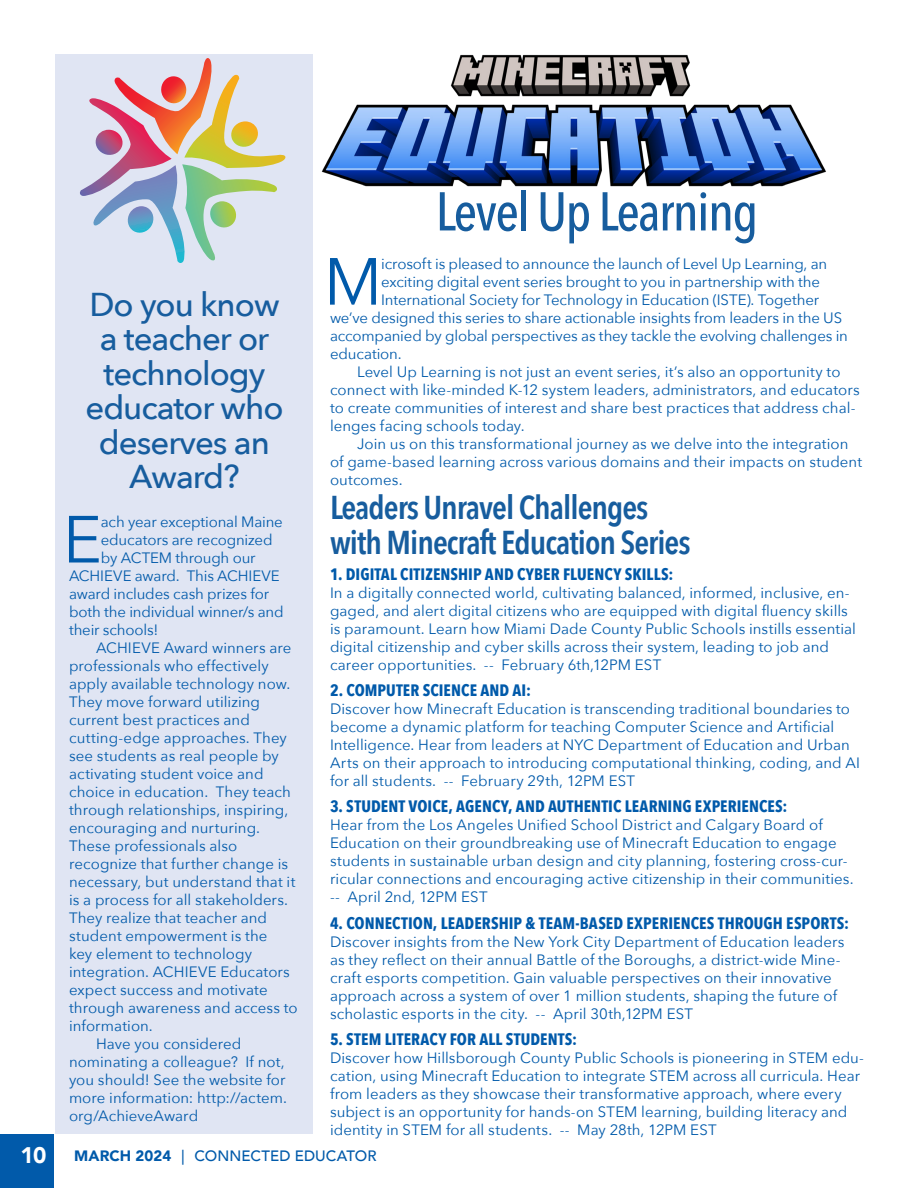
<style>
.page{position:relative;width:918px;height:1188px;background:#fff}
.page>*{position:absolute;margin:0;border:0;box-sizing:border-box;transform-origin:0 0}
.First_Paragraph{font:65.85px "Avenir Next";color:#015aaa}
.Big_ul_c_Header{font:500 54px "Avenir Next Condensed";letter-spacing:-.03em;color:#175d9e}
._2_CondU_LC_Headline{font:500 33px/34.5px "Avenir Next";letter-spacing:-.03em;color:#175d9e;text-align:center}
._2_CondU_LC_Headline-2{font:600 33px/34.5px "Avenir Next Condensed";letter-spacing:-.03em;color:#175d9e}
.AVsubhead{font:700 16.5px "Avenir Next Condensed";letter-spacing:.005em;color:#015aaa}
.NEWbody{font:15px/18px "Avenir Next";letter-spacing:.005em;color:#015aaa}
.First_Paragraph-2{font:15px "Avenir Next";letter-spacing:-.01em;color:#015aaa}
.t1{font:500 15px "Avenir";letter-spacing:.005em;color:#015aaa}
.s1{font-weight:900;font-size:22.5px;color:#fff}
.s2{font-weight:900}
</style>
<div class="page">
<div style="left:0;top:1134px;width:54px;height:54px;background:#015aaa"></div>
<div style="left:56px;top:54px;width:258px;height:1080px;background:#e0e5f3"></div>
<svg style="left:80px;top:58px;width:205px;height:205px"></svg>
<img style="left:313px;top:54px;width:513px;height:173px">
<p class="_2_CondU_LC_Headline" style="left:85px;top:286px;width:200px">Do you know a teacher or technology educator who deserves an<br>Award?</p>
<p class="First_Paragraph" style="left:63px;top:484px;width:40px">E</p>
<p class="First_Paragraph-2" style="left:101px;top:509px;width:184px">ach year exceptional Maine</p>
<p class="First_Paragraph-2" style="left:101px;top:527px;width:173px">educators are recognized</p>
<p class="First_Paragraph-2" style="left:101px;top:545px;width:156px">by ACTEM through our</p>
<p class="First_Paragraph-2" style="left:69px;top:563px;width:212px">ACHIEVE award. This ACHIEVE</p>
<p class="First_Paragraph-2" style="left:69px;top:581px;width:202px">award includes cash prizes for</p>
<p class="First_Paragraph-2" style="left:69px;top:599px;width:216px">both the individual winner/s and</p>
<p class="First_Paragraph-2" style="left:69px;top:617px;width:91px">their schools!</p>
<p class="NEWbody" style="left:69px;top:638px;width:230px;text-indent:27px">ACHIEVE Award winners are professionals who effectively apply available technology now.<br>They move forward utilizing current best practices and cutting-edge approaches. They see students as real people by activating student voice and choice in education. They teach through relationships, inspiring, encouraging and nurturing.<br>These professionals also recognize that further change is necessary, but understand that it is a process for all stakeholders.<br>They realize that teacher and student empowerment is the<br>key element to technology integration. ACHIEVE Educators expect success and motivate through awareness and access to information.</p>
<p class="NEWbody" style="left:69px;top:1034px;width:220px;text-indent:27px">Have you considered nominating a colleague? If not, you should! See the website for more information: http://actem. org/AchieveAward</p>
<p class="Big_ul_c_Header" style="left:436px;top:179px;width:324px">Level Up Learning</p>
<p class="First_Paragraph" style="left:324px;top:226px;width:60px">M</p>
<p class="First_Paragraph-2" style="left:381px;top:251px;width:448px">icrosoft is pleased to announce the launch of Level Up Learning, an</p>
<p class="First_Paragraph-2" style="left:381px;top:269px;width:440px">exciting digital event series brought to you in partnership with the</p>
<p class="First_Paragraph-2" style="left:381px;top:287px;width:439px">International Society for Technology in Education (ISTE). Together</p>
<p class="First_Paragraph-2" style="left:330px;top:305px;width:514px">we’ve designed this series to share actionable insights from leaders in the US</p>
<p class="First_Paragraph-2" style="left:330px;top:323px;width:520px">accompanied by global perspectives as they tackle the evolving challenges in</p>
<p class="First_Paragraph-2" style="left:330px;top:341px;width:73px">education.</p>
<p class="NEWbody" style="left:330px;top:362px;width:531px;text-indent:27px">Level Up Learning is not just an event series, it’s also an opportunity to connect with like-minded K-12 system leaders, administrators, and educators to create communities of interest and share best practices that address chal&shy;lenges facing schools today.</p>
<p class="NEWbody" style="left:330px;top:434px;width:534px;text-indent:27px">Join us on this transformational journey as we delve into the integration of game-based learning across various domains and their impacts on student outcomes.</p>
<p class="_2_CondU_LC_Headline-2" style="left:330px;top:489px;width:362px">Leaders Unravel Challenges with Minecraft Education Series</p>
<p class="AVsubhead" style="left:330px;top:564px;width:345px">1. DIGITAL CITIZENSHIP AND CYBER FLUENCY SKILLS:</p>
<p class="NEWbody" style="left:330px;top:583px;width:527px">In a digitally connected world, cultivating balanced, informed, inclusive, en&shy;gaged, and alert digital citizens who are equipped with digital fluency skills is paramount. Learn how Miami Dade County Public Schools instills essential digital citizenship and cyber skills across their system, leading to job and career opportunities. -- February 6th,12PM EST</p>
<p class="AVsubhead" style="left:330px;top:680px;width:203px">2. COMPUTER SCIENCE AND AI:</p>
<p class="NEWbody" style="left:330px;top:699px;width:532px">Discover how Minecraft Education is transcending traditional boundaries to become a dynamic platform for teaching Computer Science and Artificial Intelligence. Hear from leaders at NYC Department of Education and Urban Arts on their approach to introducing computational thinking, coding, and AI for all students. -- February 29th, 12PM EST</p>
<p class="AVsubhead" style="left:330px;top:797px;width:459px">3. STUDENT VOICE, AGENCY, AND AUTHENTIC LEARNING EXPERIENCES:</p>
<p class="NEWbody" style="left:330px;top:816px;width:525px">Hear from the Los Angeles Unified School District and Calgary Board of Education on their groundbreaking use of Minecraft Education to engage students in sustainable urban design and city planning, fostering cross-cur&shy;ricular connections and encouraging active citizenship in their communities. -- April 2nd, 12PM EST</p>
<p class="AVsubhead" style="left:330px;top:913px;width:521px">4. CONNECTION, LEADERSHIP &amp; TEAM-BASED EXPERIENCES THROUGH ESPORTS:</p>
<p class="NEWbody" style="left:330px;top:932px;width:516px">Discover insights from the New York City Department of Education leaders as they reflect on their annual Battle of the Boroughs, a district-wide Mine&shy;craft esports competition. Gain valuable perspectives on their innovative approach across a system of over 1 million students, shaping the future of scholastic esports in the city. -- April 30th,12PM EST</p>
<p class="AVsubhead" style="left:330px;top:1029px;width:249px">5. STEM LITERACY FOR ALL STUDENTS:</p>
<p class="NEWbody" style="left:330px;top:1048px;width:536px">Discover how Hillsborough County Public Schools is pioneering in STEM edu&shy;cation, using Minecraft Education to integrate STEM across all curricula. Hear from leaders as they showcase their transformative approach, where every subject is an opportunity for hands-on STEM learning, building literacy and identity in STEM for all students. -- May 28th, 12PM EST</p>
<p class="t1" style="left:21px;top:1143px;width:358px"><span class="s1">10</span> <span class="s2">MARCH 2024</span> ︱ CONNECTED EDUCATOR</p>
</div>
